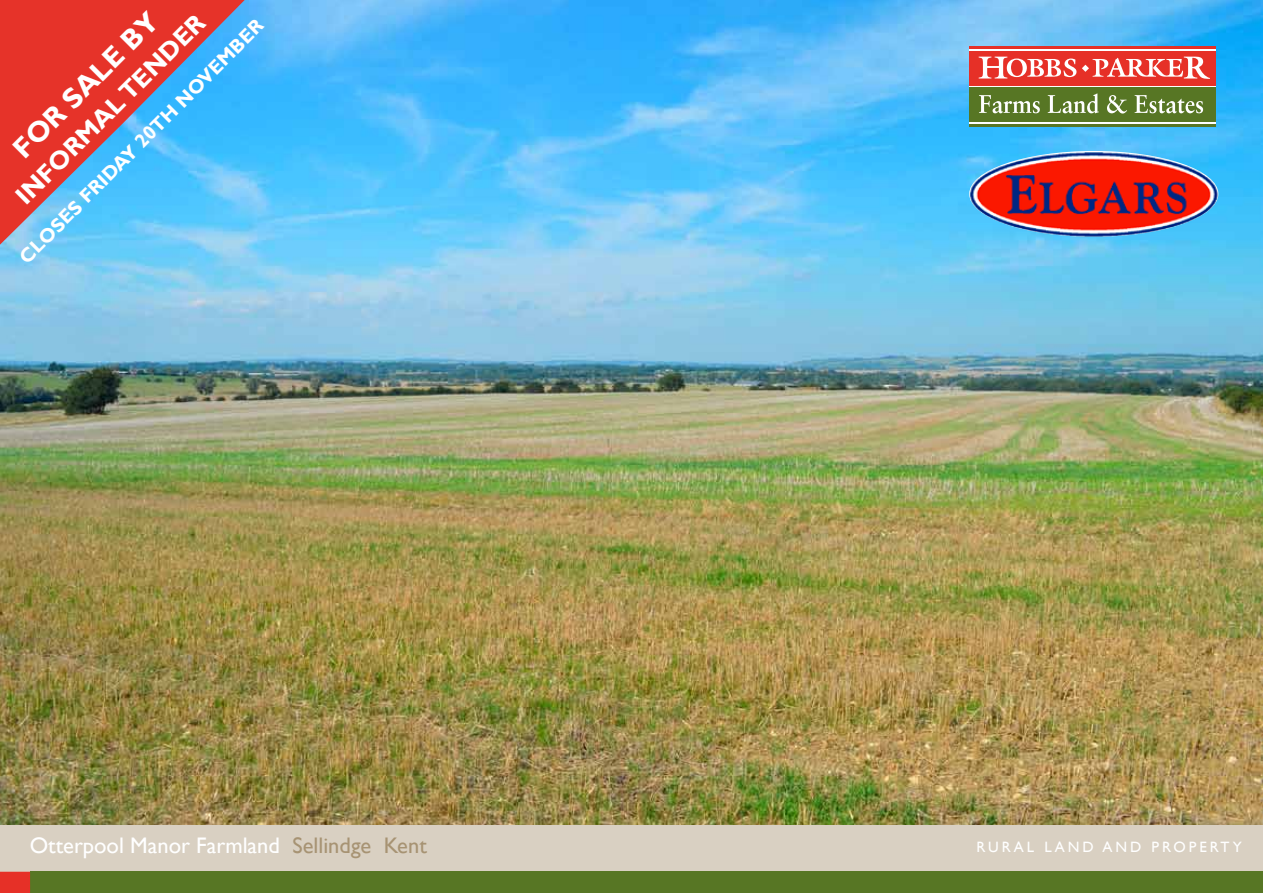
<style>
.page{position:relative;width:1263px;height:893px;background:#fff}
.page>*{position:absolute;margin:0;border:0;box-sizing:border-box;transform-origin:0 0}
.t1{font:700 28.5px "Gill Sans";color:#fff}
.t2{font:700 25.5px "Gill Sans";color:#fff}
.t3{font:22.5px "Gill Sans";color:#fff}
.t4{font:700 19.5px "Gill Sans";color:#fff}
.t5{font:15px "Gill Sans";letter-spacing:.2em;color:#fff}
.s1{color:#a79373}
</style>
<div class="page">
<img style="left:0;top:0;width:1263px;height:825px">
<div style="left:0;top:825px;width:1263px;height:47px;background:#d9d0c2"></div>
<div style="left:30px;top:872px;width:1233px;height:21px;background:#577624"></div>
<div style="left:0;top:872px;width:30px;height:21px;background:#e63027"></div>
<div style="left:969px;top:47px;width:247px;height:79px;background:#fff"></div>
<hr style="left:969px;top:124px;width:247px;height:2px;background:#577624">
<hr style="left:969px;top:47px;width:247px;height:2px;background:#e63027">
<div style="left:969px;top:51px;width:247px;height:35px;background:#e63027"></div>
<svg style="left:979px;top:57px;width:97px;height:22px"></svg>
<svg style="left:1082px;top:57px;width:128px;height:22px"></svg>
<div style="left:969px;top:87px;width:247px;height:35px;background:#577624"></div>
<svg style="left:979px;top:95px;width:61px;height:18px"></svg>
<svg style="left:1048px;top:93px;width:51px;height:20px"></svg>
<svg style="left:1107px;top:95px;width:20px;height:19px"></svg>
<svg style="left:1135px;top:95px;width:68px;height:18px"></svg>
<svg style="left:0;top:0;width:245px;height:245px;fill:#e63329"></svg>
<img style="left:969px;top:151px;width:249px;height:86px">
<p class="t1" style="left:6px;top:141px;width:194px;rotate:-45deg">FOR SALE BY</p>
<p class="t2" style="left:9px;top:189px;width:258px;rotate:-45deg">INFORMAL TENDER</p>
<p class="t4" style="left:14px;top:252px;width:338px;rotate:-45deg">CLOSES FRIDAY 20TH NOVEMBER</p>
<p class="t3" style="left:30px;top:833px;width:399px">Otterpool Manor Farmland <span class="s1">Sellindge Kent</span></p>
<p class="t5" style="left:977px;top:839px;width:267px">rural land and pro perty</p>
</div>
